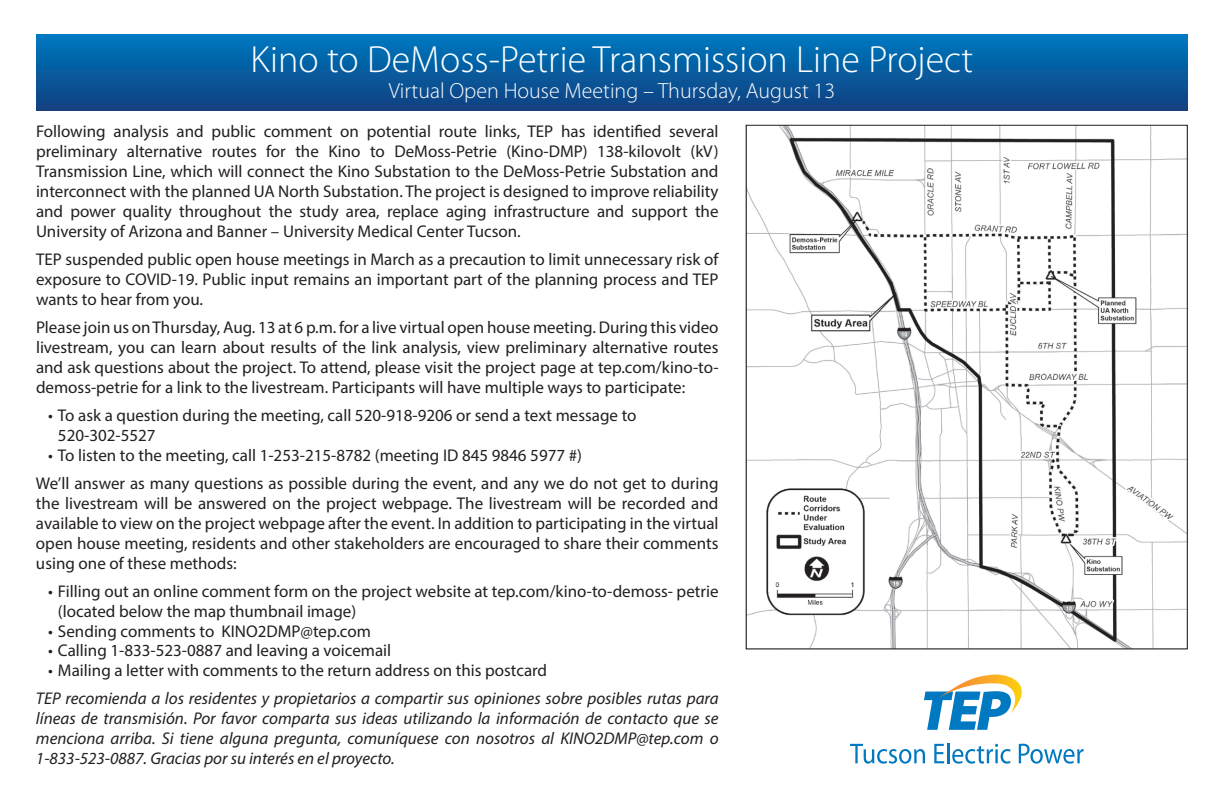
<style>
.page{position:relative;width:1224px;height:792px;background:#fff}
.page>*{position:absolute;margin:0;border:0;box-sizing:border-box;transform-origin:0 0}
.t1{font:300 38px "Myriad Pro";color:#fff}
.t2{font:300 22px "Myriad Pro";color:#fff}
.t3{font:17px/20px "Myriad Pro";color:#231f20;text-align:justify}
.t4{font:italic 17px/20px "Myriad Pro";color:#231f20;text-align:justify}
</style>
<div class="page">
<div style="left:36px;top:35px;width:1152px;height:76px;background:linear-gradient(to bottom,#0078bf,#124080)"></div>
<svg style="left:924px;top:675px;width:98px;height:55px"></svg>
<svg style="left:850px;top:744px;width:75px;height:20px"></svg>
<svg style="left:934px;top:744px;width:10px;height:19px"></svg>
<hr style="left:947px;top:743px;width:2px;height:20px;background:#0079c2">
<svg style="left:952px;top:744px;width:59px;height:20px"></svg>
<svg style="left:1019px;top:744px;width:65px;height:20px"></svg>
<img style="left:748px;top:127px;width:438px;height:520px">
<h1 class="t1" style="left:251px;top:36px;width:724px">Kino to DeMoss-Petrie Transmission Line Project</h1>
<p class="t2" style="left:389px;top:78px;width:448px">Virtual Open House Meeting – Thursday, August 13</p>
<p class="t3" style="left:36px;top:121px;width:684px">Following analysis and public comment on potential route links, TEP has identified several preliminary alternative routes for the Kino to DeMoss-Petrie (Kino-DMP) 138-kilovolt (kV)<br>Transmission Line, which will connect the Kino Substation to the DeMoss-Petrie Substation and interconnect with the planned UA North Substation. The project is designed to improve reliability and power quality throughout the study area, replace aging infrastructure and support the University of Arizona and Banner – University Medical Center Tucson.</p>
<p class="t3" style="left:36px;top:249px;width:684px">TEP suspended public open house meetings in March as a precaution to limit unnecessary risk of exposure to COVID-19. Public input remains an important part of the planning process and TEP wants to hear from you.</p>
<p class="t3" style="left:36px;top:317px;width:684px">Please join us on Thursday, Aug. 13 at 6 p.m. for a live virtual open house meeting. During this video livestream, you can learn about results of the link analysis, view preliminary alternative routes and ask questions about the project. To attend, please visit the project page at tep.com/kino-to&shy;demoss-petrie for a link to the livestream. Participants will have multiple ways to participate:</p>
<p class="t3" style="left:58px;top:405px;width:580px;text-indent:-10px">• To ask a question during the meeting, call 520-918-9206 or send a text message to<br>520-302-5527</p>
<p class="t3" style="left:36px;top:441px;width:684px;line-height:28px;text-indent:12px">• To listen to the meeting, call 1-253-215-8782 (meeting ID 845 9846 5977 #)<br>We’ll answer as many questions as possible during the event, and any we do not get to during</p>
<p class="t3" style="left:36px;top:493px;width:684px">the livestream will be answered on the project webpage. The livestream will be recorded and available to view on the project webpage after the event. In addition to participating in the virtual open house meeting, residents and other stakeholders are encouraged to share their comments using one of these methods:</p>
<p class="t3" style="left:58px;top:581px;width:662px;text-indent:-10px">• Filling out an online comment form on the project website at tep.com/kino-to-demoss- petrie (located below the map thumbnail image)</p>
<p class="t3" style="left:48px;top:621px;width:324px">• Sending comments to KINO2DMP@tep.com</p>
<p class="t3" style="left:48px;top:641px;width:345px">• Calling 1-833-523-0887 and leaving a voicemail</p>
<p class="t3" style="left:48px;top:661px;width:501px">• Mailing a letter with comments to the return address on this postcard</p>
<p class="t4" style="left:36px;top:689px;width:684px">TEP recomienda a los residentes y propietarios a compartir sus opiniones sobre posibles rutas para líneas de transmisión. Por favor comparta sus ideas utilizando la información de contacto que se menciona arriba. Si tiene alguna pregunta, comuníquese con nosotros al KINO2DMP@tep.com o 1-833-523-0887. Gracias por su interés en el proyecto.</p>
</div>
